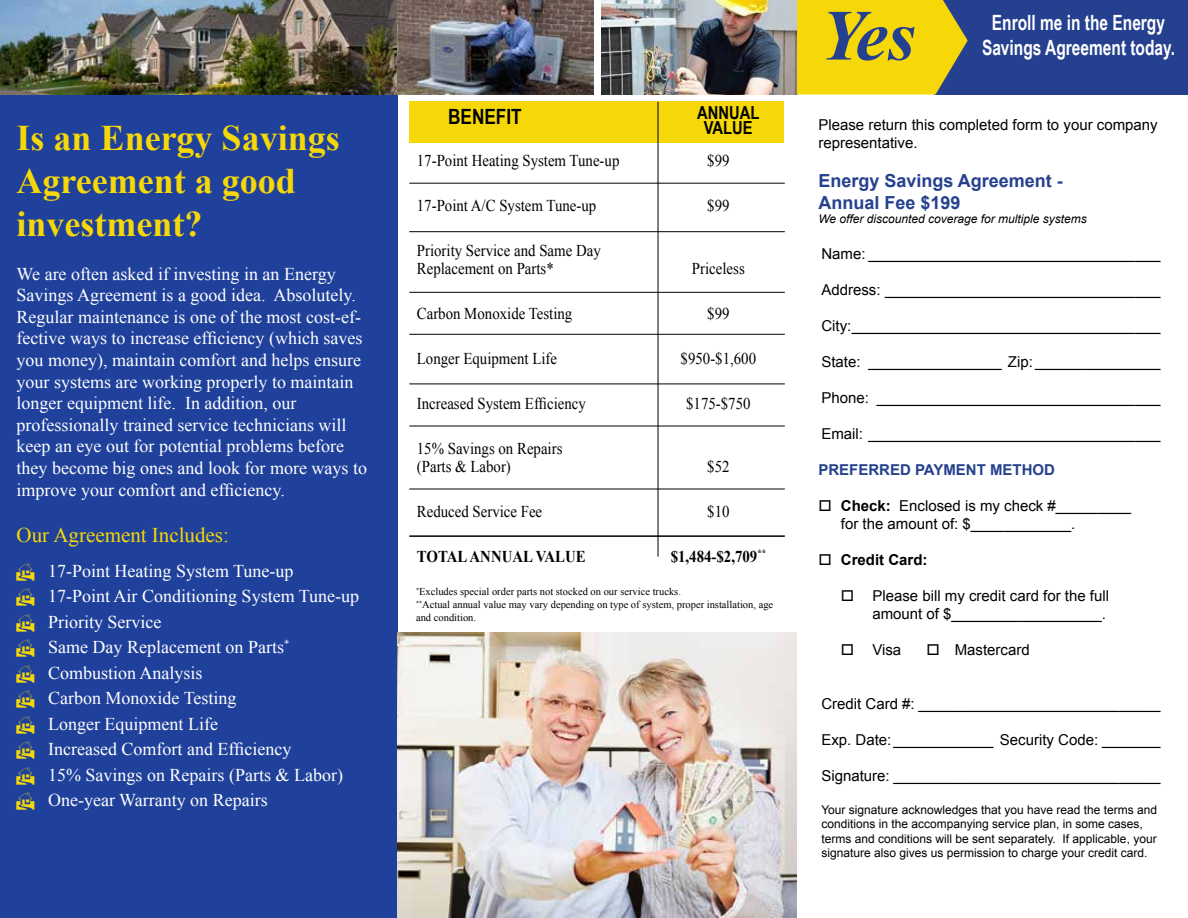
<style>
.page{position:relative;width:1188px;height:918px;background:#fff}
.page>*{position:absolute;margin:0;border:0;box-sizing:border-box;transform-origin:0 0}
.t1{font:italic 700 72px "Times New Roman";color:#25408f}
.t2{font:700 36px/43.2px "Times New Roman";color:#f6d809}
.t3{font:700 21px "Arial Narrow";color:#fff;scale:.9 1}
.t4{font:21px "Times New Roman";color:#f6d809}
.t5{font:700 21px "Arial Narrow";color:#000}
.t6{font:18px/21.6px "Times New Roman";color:#fff}
.t7{font:700 18px/21.6px "Arial";color:#25408f}
.t8{font:700 18px/15px "Arial Narrow";color:#000;text-align:center}
.t9{font:16.5px/18px "Times New Roman";color:#000;scale:.9 1}
.t10{font:700 16.5px "Times New Roman";color:#000;scale:.9 1}
.t11{font:15px/18px "Arial";color:#000}
.t12{font:700 15px "Arial";color:#25408f}
.t13{font:700 15px "Arial";color:#000}
.t14{font:12px/14.4px "Arial";color:#000}
.t15{font:italic 12px "Arial";color:#000}
.t16{font:10.5px/12.6px "Times New Roman";color:#000}
.s1{color:#f6d809}
.s2{font-weight:700}
</style>
<div class="page">
<div style="left:0;top:94px;width:397px;height:824px;background:#20419b"></div>
<img style="left:0;top:0;width:594px;height:94px">
<img style="left:602px;top:0;width:195px;height:94px">
<img style="left:397px;top:633px;width:399px;height:285px">
<div style="left:934px;top:0;width:254px;height:94px;background:#25408f"></div>
<svg style="left:797px;top:0;width:171px;height:94px;background:#e3ca14"></svg>
<div style="left:409px;top:102px;width:375px;height:41px;background:#f6d809"></div>
<hr style="left:658px;top:102px;width:1px;height:455px;background:#000">
<hr style="left:409px;top:183px;width:376px;height:1px;background:#000">
<hr style="left:409px;top:231px;width:376px;height:1px;background:#000">
<hr style="left:409px;top:292px;width:376px;height:1px;background:#000">
<hr style="left:409px;top:334px;width:376px;height:1px;background:#000">
<hr style="left:409px;top:384px;width:376px;height:1px;background:#000">
<hr style="left:409px;top:426px;width:376px;height:1px;background:#000">
<hr style="left:409px;top:489px;width:376px;height:1px;background:#000">
<hr style="left:409px;top:535px;width:376px;height:2px;background:#000">
<h2 class="t2" style="left:17px;top:116px;width:325px">Is an Energy Savings<br>Agreement a good investment?</h2>
<p class="t6" style="left:17px;top:263px;width:352px">We are often asked if investing in an Energy Savings Agreement is a good idea. Absolutely.<br>Regular maintenance is one of the most cost-ef&shy;fective ways to increase efficiency (which saves you money), maintain comfort and helps ensure your systems are working properly to maintain longer equipment life. In addition, our professionally trained service technicians will keep an eye out for potential problems before they become big ones and look for more ways to improve your comfort and efficiency.</p>
<p class="t4" style="left:17px;top:521px;width:214px">Our Agreement Includes:</p>
<p class="t6" style="left:17px;top:560px;width:279px"><span class="s1">★</span> 17-Point Heating System Tune-up</p>
<p class="t6" style="left:17px;top:585px;width:344px"><span class="s1">★</span> 17-Point Air Conditioning System Tune-up</p>
<p class="t6" style="left:17px;top:611px;width:146px"><span class="s1">★</span> Priority Service</p>
<p class="t6" style="left:17px;top:636px;width:274px"><span class="s1">★</span> Same Day Replacement on Parts<sup>*</sup></p>
<p class="t6" style="left:17px;top:662px;width:188px"><span class="s1">★</span> Combustion Analysis</p>
<p class="t6" style="left:17px;top:687px;width:221px"><span class="s1">★</span> Carbon Monoxide Testing</p>
<p class="t6" style="left:17px;top:713px;width:203px"><span class="s1">★</span> Longer Equipment Life</p>
<p class="t6" style="left:17px;top:738px;width:276px"><span class="s1">★</span> Increased Comfort and Efficiency</p>
<p class="t6" style="left:17px;top:764px;width:328px"><span class="s1">★</span> 15% Savings on Repairs (Parts &amp; Labor)</p>
<p class="t6" style="left:17px;top:789px;width:253px"><span class="s1">★</span> One-year Warranty on Repairs</p>
<p class="t5" style="left:448px;top:101px;width:75px">BENEFIT</p>
<p class="t8" style="left:697px;top:105px;width:64px">ANNUAL<br>VALUE</p>
<p class="t9" style="left:417px;top:151px;width:227px">17-Point Heating System Tune-up</p>
<p class="t9" style="left:707px;top:151px;width:26px">$99</p>
<p class="t9" style="left:417px;top:196px;width:201px">17-Point A/C System Tune-up</p>
<p class="t9" style="left:707px;top:196px;width:26px">$99</p>
<p class="t9" style="left:417px;top:241px;width:206px">Priority Service and Same Day<br>Replacement on Parts*</p>
<p class="t9" style="left:692px;top:259px;width:60px">Priceless</p>
<p class="t9" style="left:417px;top:304px;width:174px">Carbon Monoxide Testing</p>
<p class="t9" style="left:707px;top:304px;width:26px">$99</p>
<p class="t9" style="left:417px;top:349px;width:157px">Longer Equipment Life</p>
<p class="t9" style="left:681px;top:349px;width:85px">$950-$1,600</p>
<p class="t9" style="left:417px;top:394px;width:189px">Increased System Efficiency</p>
<p class="t9" style="left:686px;top:394px;width:73px">$175-$750</p>
<p class="t9" style="left:417px;top:439px;width:163px">15% Savings on Repairs (Parts &amp; Labor)</p>
<p class="t9" style="left:707px;top:457px;width:26px">$52</p>
<p class="t9" style="left:417px;top:502px;width:141px">Reduced Service Fee</p>
<p class="t9" style="left:707px;top:502px;width:26px">$10</p>
<p class="t10" style="left:417px;top:545px;width:189px">TOTAL ANNUAL VALUE</p>
<p class="t10" style="left:671px;top:545px;width:107px">$1,484-$2,709<sup>**</sup></p>
<p class="t16" style="left:416px;top:586px;width:359px"><sup>*</sup>Excludes special order parts not stocked on our service trucks.<br><sup>**</sup>Actual annual value may vary depending on type of system, proper installation, age and condition.</p>
<h1 class="t1" style="left:820px;top:-15px;width:97px">Yes</h1>
<p class="t3" style="left:992px;top:7px;width:194px">Enroll me in the Energy</p>
<p class="t3" style="left:982px;top:32px;width:216px">Savings Agreement today.</p>
<p class="t11" style="left:818px;top:116px;width:341px">Please return this completed form to your company representative.</p>
<p class="t7" style="left:818px;top:171px;width:246px">Energy Savings Agreement -<br>Annual Fee $199</p>
<p class="t15" style="left:818px;top:211px;width:270px">We offer discounted coverage for multiple systems</p>
<p class="t11" style="left:821px;top:245px;width:340px">Name: ___________________________________</p>
<p class="t11" style="left:821px;top:281px;width:340px">Address: _________________________________</p>
<p class="t11" style="left:821px;top:317px;width:340px">City:_____________________________________</p>
<p class="t11" style="left:821px;top:353px;width:340px">State: ________________ Zip: _______________</p>
<p class="t11" style="left:821px;top:389px;width:340px">Phone: __________________________________</p>
<p class="t11" style="left:821px;top:425px;width:340px">Email: ___________________________________</p>
<p class="t12" style="left:818px;top:460px;width:238px">PREFERRED PAYMENT METHOD</p>
<p class="t11" style="left:841px;top:497px;width:292px;text-indent:-22px">□ <span class="s2">Check:</span> Enclosed is my check #_________ for the amount of: $____________.</p>
<p class="t13" style="left:818px;top:550px;width:111px">□ Credit Card:</p>
<p class="t11" style="left:841px;top:587px;width:270px;text-align:right">□ Please bill my credit card for the full amount of $__________________.</p>
<p class="t11" style="left:841px;top:641px;width:62px">□ Visa</p>
<p class="t11" style="left:926px;top:641px;width:105px">□ Mastercard</p>
<p class="t11" style="left:821px;top:695px;width:340px">Credit Card #: _____________________________</p>
<p class="t11" style="left:821px;top:731px;width:341px">Exp. Date:____________ Security Code: _______</p>
<p class="t11" style="left:821px;top:767px;width:340px">Signature: ________________________________</p>
<p class="t14" style="left:821px;top:802px;width:337px">Your signature acknowledges that you have read the terms and conditions in the accompanying service plan, in some cases, terms and conditions will be sent separately. If applicable, your signature also gives us permission to charge your credit card.</p>
</div>
